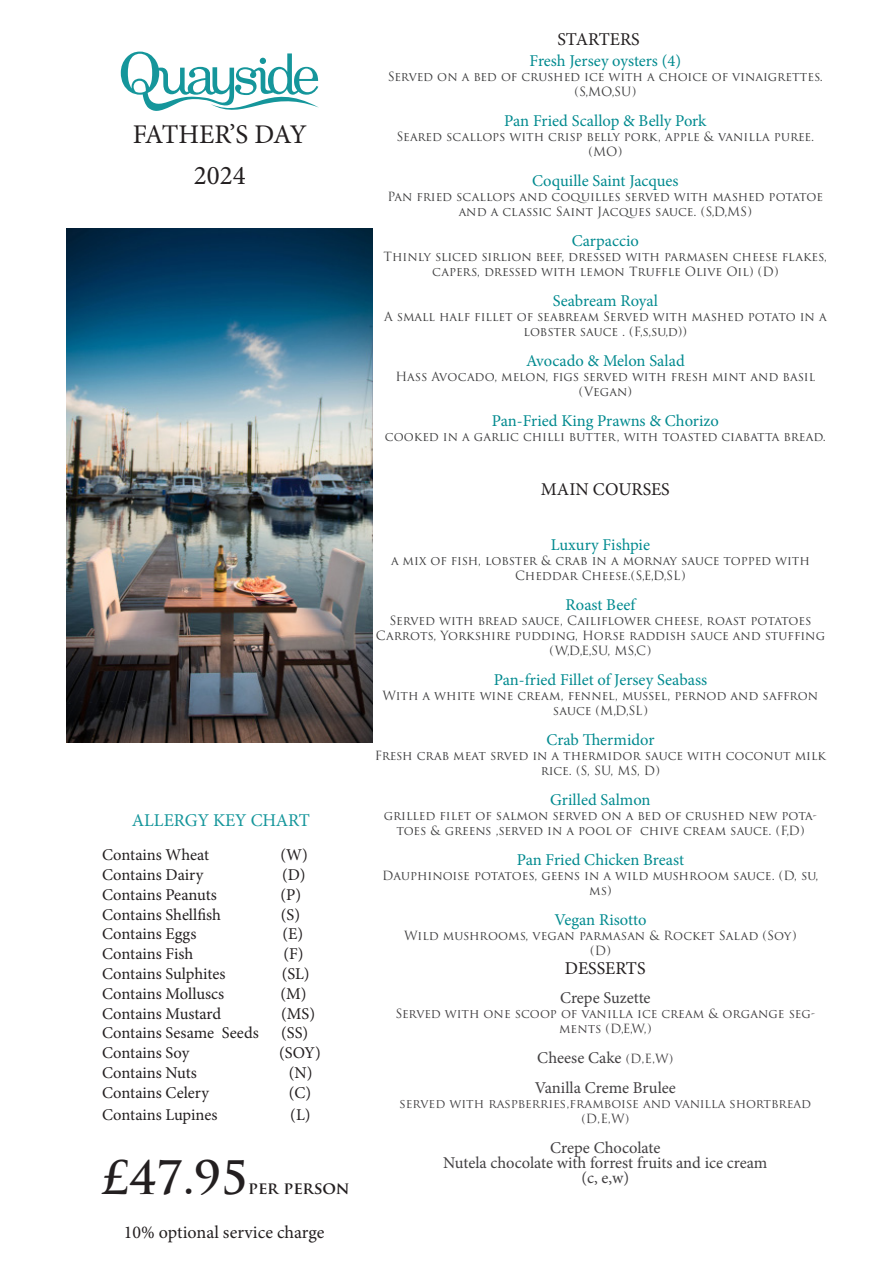
<style>
.page{position:relative;width:893px;height:1263px;background:#fff}
.page>*{position:absolute;margin:0;border:0;box-sizing:border-box;transform-origin:0 0}
.t1{font:700 45px "Trajan Pro";color:#231f20}
.t2{font:27px "Minion Pro";letter-spacing:-.035em;color:#231f20}
.t3{font:27px "Minion Pro";color:#231f20}
.t4{font:18px "Minion Pro";color:#231f20}
.t5{font:18px "Minion Pro";color:#15969b}
.t6{font:16.5px "Minion Pro";letter-spacing:-.005em;color:#231f20}
.t7{font:16.5px "Minion Pro";color:#008a8f}
.t8{font:16.5px "Minion Pro";color:#413f41}
.t9{font:700 16.5px "Trajan Pro";letter-spacing:-.015em;color:#231f20}
.t10{font:12.45px/15px "Trajan Pro 3";letter-spacing:-.005em;color:#3e3e3f;text-align:center}
.t11{font:12.3px/15px "Trajan Pro 3";color:#413f41;text-align:center}
.t12{font:12.3px/15px "Trajan Pro";color:#413f41;text-align:center}
.s1{font-family:"Trajan Pro";font-size:12.3px}
</style>
<div class="page">
<svg style="left:121px;top:52px;width:198px;height:59px"></svg>
<img style="left:67px;top:229px;width:306px;height:513px">
<p class="t2" style="left:133px;top:116px;width:176px">FATHER’S DAY</p>
<p class="t3" style="left:194px;top:157px;width:53px">2024</p>
<p class="t5" style="left:132px;top:809px;width:180px">ALLERGY KEY CHART</p>
<p class="t6" style="left:102px;top:844px;width:109px">Contains Wheat</p>
<p class="t6" style="left:280px;top:844px;width:29px">(W)</p>
<p class="t6" style="left:102px;top:864px;width:103px">Contains Dairy</p>
<p class="t6" style="left:282px;top:864px;width:25px">(D)</p>
<p class="t6" style="left:102px;top:883px;width:116px">Contains Peanuts</p>
<p class="t6" style="left:281px;top:883px;width:22px">(P)</p>
<p class="t6" style="left:102px;top:903px;width:120px">Contains Shellfish</p>
<p class="t6" style="left:281px;top:903px;width:21px">(S)</p>
<p class="t6" style="left:102px;top:923px;width:96px">Contains Eggs</p>
<p class="t6" style="left:283px;top:923px;width:22px">(E)</p>
<p class="t6" style="left:102px;top:943px;width:93px">Contains Fish</p>
<p class="t6" style="left:283px;top:943px;width:22px">(F)</p>
<p class="t6" style="left:102px;top:963px;width:125px">Contains Sulphites</p>
<p class="t6" style="left:282px;top:963px;width:29px">(SL)</p>
<p class="t6" style="left:102px;top:982px;width:124px">Contains Molluscs</p>
<p class="t6" style="left:280px;top:982px;width:28px">(M)</p>
<p class="t6" style="left:102px;top:1002px;width:121px">Contains Mustard</p>
<p class="t6" style="left:281px;top:1002px;width:35px">(MS)</p>
<p class="t6" style="left:102px;top:1022px;width:158px">Contains Sesame Seeds</p>
<p class="t6" style="left:281px;top:1022px;width:29px">(SS)</p>
<p class="t6" style="left:102px;top:1042px;width:89px">Contains Soy</p>
<p class="t6" style="left:279px;top:1042px;width:43px">(SOY)</p>
<p class="t6" style="left:102px;top:1062px;width:96px">Contains Nuts</p>
<p class="t6" style="left:289px;top:1062px;width:25px">(N)</p>
<p class="t6" style="left:102px;top:1081px;width:109px">Contains Celery</p>
<p class="t6" style="left:289px;top:1081px;width:24px">(C)</p>
<p class="t6" style="left:102px;top:1103px;width:117px">Contains Lupines</p>
<p class="t6" style="left:290px;top:1103px;width:22px">(L)</p>
<p class="t1" style="left:102px;top:1149px;width:148px">£47.95</p>
<p class="t9" style="left:248px;top:1177px;width:103px">PER PERSON</p>
<p class="t4" style="left:124px;top:1220px;width:202px">10% optional service charge</p>
<p class="t4" style="left:558px;top:28px;width:84px">STARTERS</p>
<p class="t7" style="left:530px;top:50px;width:153px">Fresh Jersey oysters (4)</p>
<p class="t10" style="left:388px;top:70px;width:437px">Served on a bed of crushed ice with a choice of vinaigrettes. (S,MO,SU)</p>
<p class="t7" style="left:504px;top:110px;width:204px">Pan Fried Scallop &amp; Belly Pork</p>
<p class="t10" style="left:396px;top:130px;width:420px">Seared scallops with crisp belly pork, apple &amp; vanilla puree. (MO)</p>
<p class="t7" style="left:532px;top:170px;width:148px">Coquille Saint Jacques</p>
<p class="t10" style="left:387px;top:190px;width:437px">Pan fried scallops and coquilles served with mashed potatoe and a classic Saint Jacques sauce. (S,D,MS)</p>
<p class="t7" style="left:572px;top:230px;width:69px">Carpaccio</p>
<p class="t10" style="left:384px;top:250px;width:445px">Thinly sliced sirlion beef, dressed with parmasen cheese flakes, capers, dressed with lemon Truffle Olive Oil) (D)</p>
<p class="t7" style="left:553px;top:290px;width:107px">Seabream Royal</p>
<p class="t10" style="left:384px;top:310px;width:444px">A small half fillet of seabream Served with mashed potato in a lobster sauce . (F,s,su,d))</p>
<p class="t7" style="left:526px;top:350px;width:160px">Avocado &amp; Melon Salad</p>
<p class="t10" style="left:395px;top:370px;width:421px">Hass Avocado, melon, figs served with fresh mint and basil (Vegan)</p>
<p class="t7" style="left:492px;top:410px;width:229px">Pan-Fried King Prawns &amp; Chorizo</p>
<p class="t10" style="left:385px;top:430px;width:442px">cooked in a garlic chilli butter, with toasted ciabatta bread.</p>
<p class="t4" style="left:541px;top:478px;width:130px">MAIN COURSES</p>
<p class="t7" style="left:551px;top:534px;width:101px">Luxury Fishpie</p>
<p class="t10" style="left:391px;top:554px;width:420px">a mix of fish, lobster &amp; crab in a mornay sauce topped with<br>Cheddar Cheese.(S,E,D,SL)</p>
<p class="t7" style="left:566px;top:594px;width:71px">Roast Beef</p>
<p class="t10" style="left:376px;top:614px;width:451px">Served with bread sauce, Cailiflower cheese, roast potatoes<br>Carrots, Yorkshire pudding, Horse raddish sauce and stuffing</p>
<p class="t10" style="left:550px;top:644px;width:103px">(W,D,E,SU, MS,C)</p>
<p class="t7" style="left:494px;top:669px;width:215px">Pan-fried Fillet of Jersey Seabass</p>
<p class="t10" style="left:383px;top:689px;width:437px">With a white wine cream, fennel, mussel, pernod and saffron sauce (M,D,SL)</p>
<p class="t7" style="left:546px;top:729px;width:110px">Crab Thermidor</p>
<p class="t10" style="left:375px;top:749px;width:453px">Fresh crab meat srved in a thermidor sauce with coconut milk rice. (S, SU, MS, D)</p>
<p class="t7" style="left:550px;top:789px;width:102px">Grilled Salmon</p>
<p class="t10" style="left:384px;top:809px;width:435px">grilled filet of salmon served on a bed of crushed new pota&shy;toes &amp; greens ,served in a pool of chive cream sauce. (F,D)</p>
<p class="t7" style="left:517px;top:849px;width:169px">Pan Fried Chicken Breast</p>
<p class="t10" style="left:382px;top:869px;width:438px">Dauphinoise potatoes, geens in a wild mushroom sauce. (D, su, ms)</p>
<p class="t7" style="left:554px;top:909px;width:93px">Vegan Risotto</p>
<p class="t10" style="left:404px;top:929px;width:394px">Wild mushrooms, vegan parmasan &amp; Rocket Salad (Soy)</p>
<p class="t10" style="left:590px;top:944px;width:22px">(D)</p>
<p class="t8" style="left:560px;top:987px;width:92px">Crepe Suzette</p>
<p class="t11" style="left:395px;top:1007px;width:421px">Served with one scoop of vanilla ice cream &amp; organge seg&shy;ments (D,E,W,)</p>
<p class="t8" style="left:537px;top:1047px;width:138px">Cheese Cake <span class="s1">(D,E,W)</span></p>
<p class="t8" style="left:535px;top:1077px;width:143px">Vanilla Creme Brulee</p>
<p class="t12" style="left:399px;top:1096px;width:413px">served with raspberries,framboise and vanilla shortbread (D,E,W)</p>
<p class="t8" style="left:550px;top:1137px;width:112px">Crepe Chocolate</p>
<p class="t8" style="left:443px;top:1152px;width:326px">Nutela chocolate with forrest fruits and ice cream</p>
<p class="t4" style="left:565px;top:956px;width:82px">DESSERTS</p>
<p class="t8" style="left:581px;top:1167px;width:49px">(c, e,w)</p>
</div>
